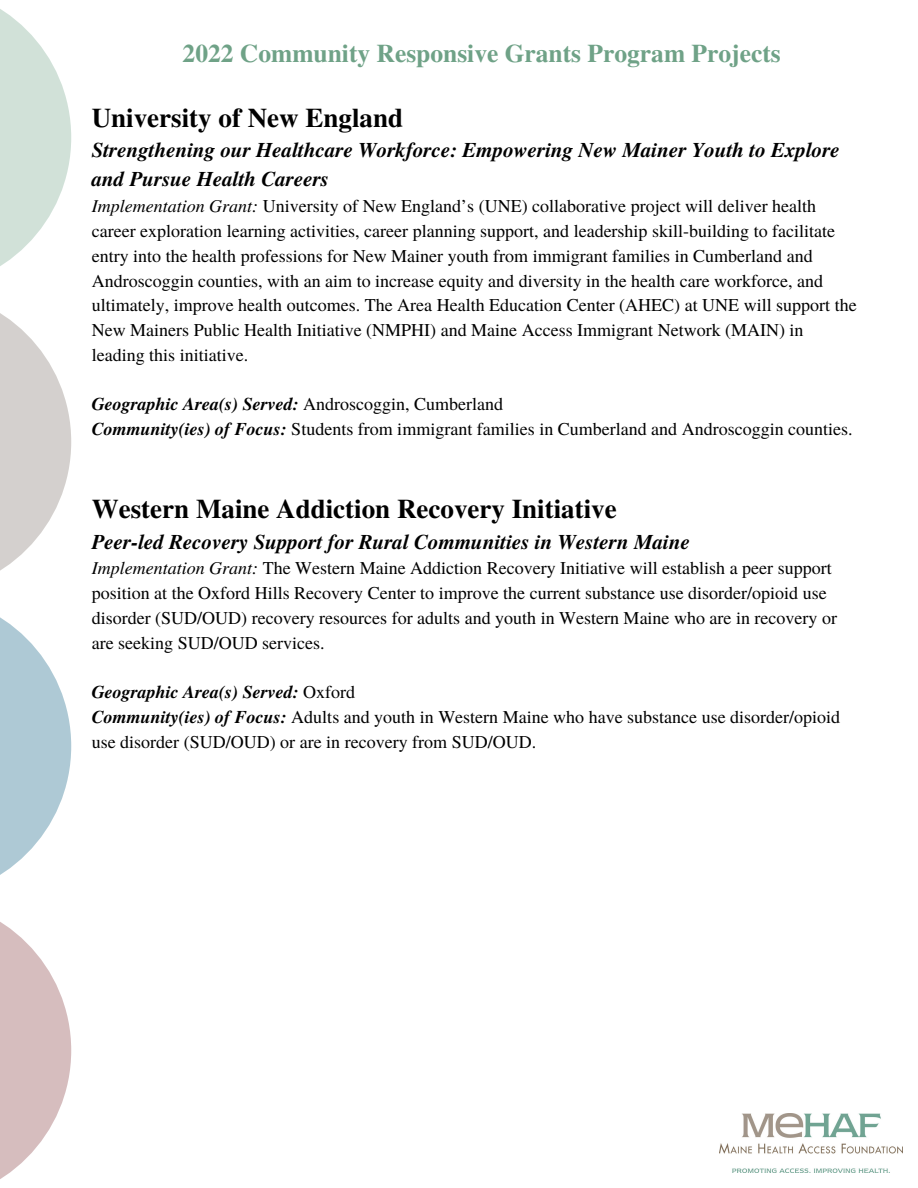
<style>
.page{position:relative;width:918px;height:1188px;background:#fff}
.page>*{position:absolute;margin:0;border:0;box-sizing:border-box;transform-origin:0 0}
.t1{font:700 27px "Te X Gyre Termes";color:#000}
.t2{font:700 25.5px "Te X Gyre Termes";color:#6fa287}
.t3{font:italic 700 21px/29.2px "Te X Gyre Termes";color:#000}
.t4{font:18px/24.8px "Te X Gyre Termes";color:#000}
.t5{font:italic 700 18px "Te X Gyre Termes";color:#000}
.s1{font-style:italic}
.s2{font-weight:400;font-style:normal}
.s3{font-weight:700;font-style:italic}
</style>
<div class="page">
<svg style="left:0;top:9px;width:71px;height:257px;fill:#d1e1d8"></svg>
<svg style="left:0;top:313px;width:71px;height:258px;fill:#d4d0ce"></svg>
<svg style="left:0;top:617px;width:71px;height:258px;fill:#aec9d5"></svg>
<svg style="left:0;top:922px;width:71px;height:257px;fill:#d6bdbe"></svg>
<img style="left:719px;top:1114px;width:184px;height:58px">
<p class="t2" style="left:183px;top:33px;width:600px">2022 Community Responsive Grants Program Projects</p>
<p class="t1" style="left:92px;top:97px;width:313px">University of New England</p>
<p class="t3" style="left:92px;top:135px;width:750px">Strengthening our Healthcare Workforce: Empowering New Mainer Youth to Explore and Pursue Health Careers</p>
<p class="t4" style="left:92px;top:193px;width:766px"><span class="s1">Implementation Grant:</span> University of New England’s (UNE) collaborative project will deliver health career exploration learning activities, career planning support, and leadership skill-building to facilitate entry into the health professions for New Mainer youth from immigrant families in Cumberland and Androscoggin counties, with an aim to increase equity and diversity in the health care workforce, and ultimately, improve health outcomes. The Area Health Education Center (AHEC) at UNE will support the New Mainers Public Health Initiative (NMPHI) and Maine Access Immigrant Network (MAIN) in leading this initiative.</p>
<p class="t5" style="left:92px;top:391px;width:413px">Geographic Area(s) Served: <span class="s2">Androscoggin, Cumberland</span></p>
<p class="t4" style="left:92px;top:416px;width:763px"><span class="s3">Community(ies) of Focus:</span> Students from immigrant families in Cumberland and Androscoggin counties.</p>
<p class="t1" style="left:92px;top:488px;width:526px">Western Maine Addiction Recovery Initiative</p>
<p class="t3" style="left:92px;top:526px;width:600px">Peer-led Recovery Support for Rural Communities in Western Maine</p>
<p class="t4" style="left:92px;top:555px;width:747px"><span class="s1">Implementation Grant:</span> The Western Maine Addiction Recovery Initiative will establish a peer support position at the Oxford Hills Recovery Center to improve the current substance use disorder/opioid use disorder (SUD/OUD) recovery resources for adults and youth in Western Maine who are in recovery or are seeking SUD/OUD services.</p>
<p class="t5" style="left:92px;top:679px;width:265px">Geographic Area(s) Served: <span class="s2">Oxford</span></p>
<p class="t4" style="left:92px;top:704px;width:750px"><span class="s3">Community(ies) of Focus:</span> Adults and youth in Western Maine who have substance use disorder/opioid use disorder (SUD/OUD) or are in recovery from SUD/OUD.</p>
</div>
